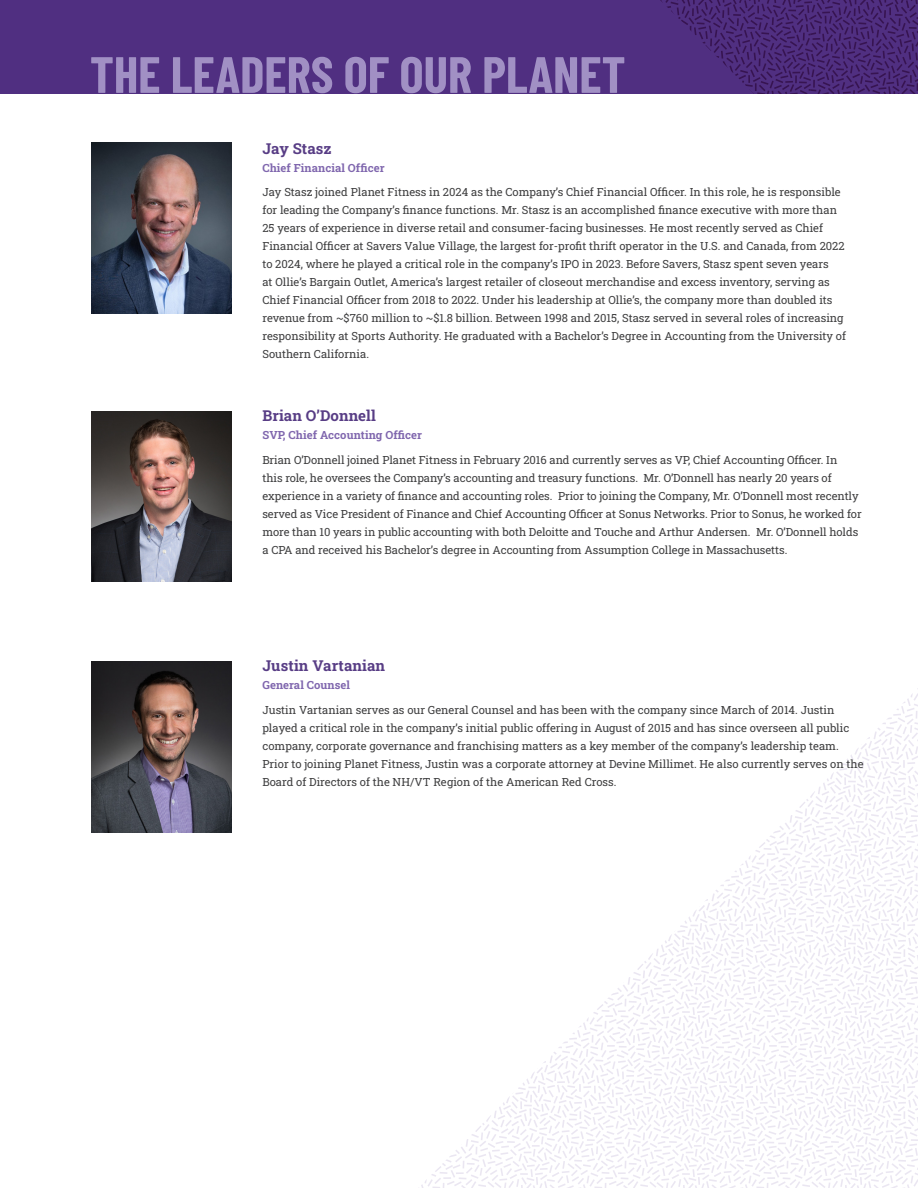
<style>
.page{position:relative;width:918px;height:1188px;background:#fff}
.page>*{position:absolute;margin:0;border:0;box-sizing:border-box;transform-origin:0 0}
.Page_Head{font:700 51px "Barlow Condensed";color:#a190c4}
.Bio_Name{font:700 15px "Roboto Slab";letter-spacing:.005em;color:#583d85}
.Bio_Copy{font:11.25px/18px "Roboto Slab";color:#3e3e3f}
.Bio_Name-2{font:700 11.25px "Roboto Slab";letter-spacing:.005em;color:#8067ae}
</style>
<div class="page">
<div style="left:0;top:0;width:918px;height:94px;background:#502f81"></div>
<svg style="left:660px;top:0;width:258px;height:94px"></svg>
<svg style="left:421px;top:688px;width:497px;height:500px"></svg>
<img style="left:91px;top:662px;width:140px;height:170px">
<img style="left:91px;top:411px;width:140px;height:171px">
<img style="left:91px;top:142px;width:140px;height:171px">
<p class="Page_Head" style="left:90px;top:38px;width:537px">THE LEADERS OF OUR PLANET</p>
<p class="Bio_Name" style="left:262px;top:138px;width:71px">Jay Stasz</p>
<p class="Bio_Name-2" style="left:262px;top:160px;width:124px">Chief Financial Officer</p>
<p class="Bio_Copy" style="left:262px;top:183px;width:585px">Jay Stasz joined Planet Fitness in 2024 as the Company’s Chief Financial Officer. In this role, he is responsible for leading the Company’s finance functions. Mr. Stasz is an accomplished finance executive with more than 25 years of experience in diverse retail and consumer-facing businesses. He most recently served as Chief Financial Officer at Savers Value Village, the largest for-profit thrift operator in the U.S. and Canada, from 2022 to 2024, where he played a critical role in the company’s IPO in 2023. Before Savers, Stasz spent seven years<br>at Ollie’s Bargain Outlet, America’s largest retailer of closeout merchandise and excess inventory, serving as Chief Financial Officer from 2018 to 2022. Under his leadership at Ollie’s, the company more than doubled its revenue from ~$760 million to ~$1.8 billion. Between 1998 and 2015, Stasz served in several roles of increasing responsibility at Sports Authority. He graduated with a Bachelor’s Degree in Accounting from the University of Southern California.</p>
<p class="Bio_Name" style="left:262px;top:406px;width:115px">Brian O’Donnell</p>
<p class="Bio_Name-2" style="left:262px;top:428px;width:161px">SVP, Chief Accounting Officer</p>
<p class="Bio_Copy" style="left:262px;top:451px;width:601px">Brian O’Donnell joined Planet Fitness in February 2016 and currently serves as VP, Chief Accounting Officer. In<br>this role, he oversees the Company’s accounting and treasury functions. Mr. O’Donnell has nearly 20 years of experience in a variety of finance and accounting roles. Prior to joining the Company, Mr. O’Donnell most recently served as Vice President of Finance and Chief Accounting Officer at Sonus Networks. Prior to Sonus, he worked for more than 10 years in public accounting with both Deloitte and Touche and Arthur Andersen. Mr. O’Donnell holds a CPA and received his Bachelor’s degree in Accounting from Assumption College in Massachusetts.</p>
<p class="Bio_Name" style="left:262px;top:655px;width:124px">Justin Vartanian</p>
<p class="Bio_Name-2" style="left:262px;top:677px;width:89px">General Counsel</p>
<p class="Bio_Copy" style="left:262px;top:701px;width:603px">Justin Vartanian serves as our General Counsel and has been with the company since March of 2014. Justin played a critical role in the company’s initial public offering in August of 2015 and has since overseen all public company, corporate governance and franchising matters as a key member of the company’s leadership team.<br>Prior to joining Planet Fitness, Justin was a corporate attorney at Devine Millimet. He also currently serves on the Board of Directors of the NH/VT Region of the American Red Cross.</p>
</div>
